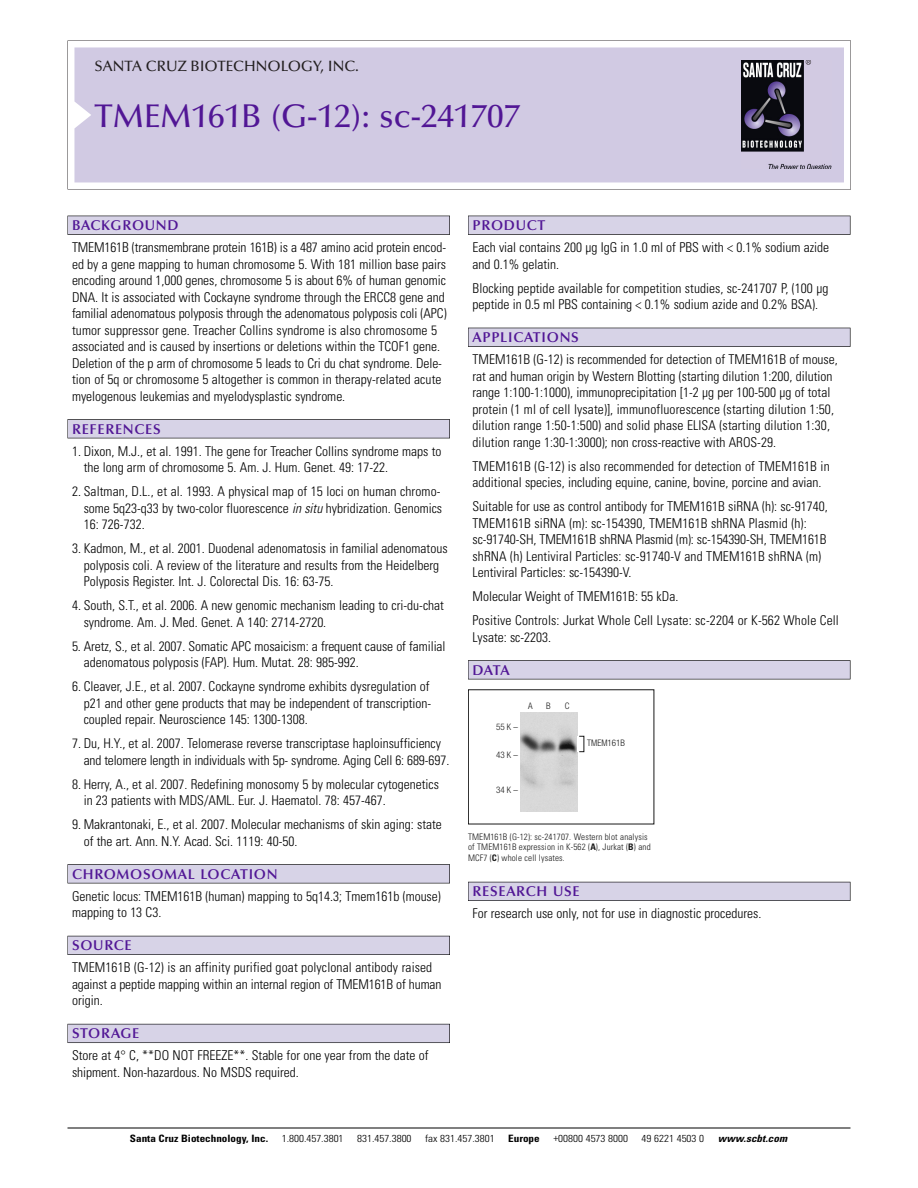
<style>
.page{position:relative;width:918px;height:1188px;background:#fff}
.page>*{position:absolute;margin:0;border:0;box-sizing:border-box;transform-origin:0 0}
.t1{font:500 33px "Optima";color:#511695}
.t2{font:500 15px "Optima";color:#231f20}
.t3{font:600 14.25px "Optima";letter-spacing:.05em;color:#511695}
.t4{font:300 condensed 13.5px/16.5px "Univers";color:#000}
.t5{font:300 condensed 10.2px "Univers";color:#000;scale:1.1 1}
.t6{font:700 condensed 10.2px "Univers";color:#000;scale:1.1 1}
.t7{font:italic 700 condensed 10.2px "Univers";letter-spacing:.005em;color:#000;scale:1.1 1}
.t8{font:9px/10.5px "Univers Condensed Light+MMZRCX";letter-spacing:.015em;color:#191919}
.t9{font:9px "Helvetica Neue Light Cond+YTOSPD";color:#191919}
.s1{font-style:italic}
.s2{font-family:"Univers Condensed Bold+LZKEAZ"}
</style>
<div class="page">
<svg style="left:68px;top:40px;width:783px;height:149px"></svg>
<div style="left:74px;top:47px;width:770px;height:135px;background:#d1cae3"></div>
<img style="left:741px;top:60px;width:90px;height:108px">
<div style="left:68px;top:216px;width:382px;height:19px;background:#525155"></div>
<div style="left:68px;top:216px;width:381px;height:18px;background:#d7d3e7"></div>
<div style="left:68px;top:419px;width:382px;height:19px;background:#525155"></div>
<div style="left:68px;top:420px;width:381px;height:18px;background:#d7d3e7"></div>
<div style="left:68px;top:864px;width:382px;height:19px;background:#545357"></div>
<div style="left:68px;top:865px;width:381px;height:18px;background:#d7d3e7"></div>
<div style="left:68px;top:936px;width:382px;height:19px;background:#54535a"></div>
<div style="left:68px;top:936px;width:381px;height:18px;background:#d7d3e7"></div>
<div style="left:68px;top:1024px;width:382px;height:19px;background:#5b5a62"></div>
<div style="left:68px;top:1024px;width:381px;height:18px;background:#d7d3e7"></div>
<div style="left:468px;top:216px;width:382px;height:19px;background:#525155"></div>
<div style="left:468px;top:216px;width:382px;height:18px;background:#d7d3e7"></div>
<div style="left:468px;top:328px;width:382px;height:19px;background:#515055"></div>
<div style="left:468px;top:328px;width:382px;height:18px;background:#d7d3e7"></div>
<div style="left:468px;top:660px;width:382px;height:19px;background:#545357"></div>
<div style="left:468px;top:661px;width:382px;height:18px;background:#d7d3e7"></div>
<div style="left:468px;top:882px;width:382px;height:19px;background:#54535a"></div>
<div style="left:468px;top:882px;width:382px;height:18px;background:#d7d3e7"></div>
<hr style="left:68px;top:1128px;width:782px;height:1px;background:#000">
<div style="left:468px;top:689px;width:186px;height:135px;border:1px solid #191919"></div>
<img style="left:520px;top:713px;width:58px;height:99px">
<p class="t2" style="left:94px;top:61px;width:266px">SANTA CRUZ BIOTECHNOLOGY, INC.</p>
<h1 class="t1" style="left:94px;top:103px;width:427px">TMEM161B (G-12): sc-241707</h1>
<p class="t3" style="left:72px;top:219px;width:108px">BACKGROUND</p>
<p class="t4" style="left:72px;top:240px;width:376px">TMEM161B (transmembrane protein 161B) is a 487 amino acid protein encod&shy;ed by a gene mapping to human chromosome 5. With 181 million base pairs encoding around 1,000 genes, chromosome 5 is about 6% of human genomic DNA. It is associated with Cockayne syndrome through the ERCC8 gene and familial adenomatous polyposis through the adenomatous polyposis coli (APC) tumor suppressor gene. Treacher Collins syndrome is also chromosome 5 associated and is caused by insertions or deletions within the TCOF1 gene.<br>Deletion of the p arm of chromosome 5 leads to Cri du chat syndrome. Dele&shy;tion of 5q or chromosome 5 altogether is common in therapy-related acute myelogenous leukemias and myelodysplastic syndrome.</p>
<p class="t3" style="left:72px;top:423px;width:90px">REFERENCES</p>
<p class="t4" style="left:84px;top:444px;width:359px;text-indent:-12px">1. Dixon, M.J., et al. 1991. The gene for Treacher Collins syndrome maps to the long arm of chromosome 5. Am. J. Hum. Genet. 49: 17-22.</p>
<p class="t4" style="left:84px;top:484px;width:360px;text-align:justify;text-indent:-12px">2. Saltman, D.L., et al. 1993. A physical map of 15 loci on human chromo&shy;some 5q23-q33 by two-color fluorescence <span class="s1">in situ</span> hybridization. Genomics 16: 726-732.</p>
<p class="t4" style="left:84px;top:541px;width:365px;text-indent:-12px">3. Kadmon, M., et al. 2001. Duodenal adenomatosis in familial adenomatous polyposis coli. A review of the literature and results from the Heidelberg<br>Polyposis Register. Int. J. Colorectal Dis. 16: 63-75.</p>
<p class="t4" style="left:84px;top:598px;width:362px;text-indent:-12px">4. South, S.T., et al. 2006. A new genomic mechanism leading to cri-du-chat syndrome. Am. J. Med. Genet. A 140: 2714-2720.</p>
<p class="t4" style="left:84px;top:639px;width:363px;text-indent:-12px">5. Aretz, S., et al. 2007. Somatic APC mosaicism: a frequent cause of familial adenomatous polyposis (FAP). Hum. Mutat. 28: 985-992.</p>
<p class="t4" style="left:84px;top:679px;width:349px;text-indent:-12px">6. Cleaver, J.E., et al. 2007. Cockayne syndrome exhibits dysregulation of p21 and other gene products that may be independent of transcription&shy;coupled repair. Neuroscience 145: 1300-1308.</p>
<p class="t4" style="left:84px;top:736px;width:367px;text-indent:-12px">7. Du, H.Y., et al. 2007. Telomerase reverse transcriptase haploinsufficiency and telomere length in individuals with 5p- syndrome. Aging Cell 6: 689-697.</p>
<p class="t4" style="left:84px;top:777px;width:357px;text-indent:-12px">8. Herry, A., et al. 2007. Redefining monosomy 5 by molecular cytogenetics in 23 patients with MDS/AML. Eur. J. Haematol. 78: 457-467.</p>
<p class="t4" style="left:84px;top:817px;width:360px;text-indent:-12px">9. Makrantonaki, E., et al. 2007. Molecular mechanisms of skin aging: state of the art. Ann. N.Y. Acad. Sci. 1119: 40-50.</p>
<p class="t3" style="left:72px;top:868px;width:207px">CHROMOSOMAL LOCATION</p>
<p class="t4" style="left:72px;top:889px;width:370px">Genetic locus: TMEM161B (human) mapping to 5q14.3; Tmem161b (mouse) mapping to 13 C3.</p>
<p class="t3" style="left:72px;top:940px;width:61px">SOURCE</p>
<p class="t4" style="left:72px;top:960px;width:371px">TMEM161B (G-12) is an affinity purified goat polyclonal antibody raised against a peptide mapping within an internal region of TMEM161B of human origin.</p>
<p class="t3" style="left:72px;top:1028px;width:69px">STORAGE</p>
<p class="t4" style="left:72px;top:1048px;width:358px">Store at 4° C, **DO NOT FREEZE**. Stable for one year from the date of shipment. Non-hazardous. No MSDS required.</p>
<p class="t3" style="left:473px;top:219px;width:74px">PRODUCT</p>
<p class="t4" style="left:473px;top:240px;width:358px">Each vial contains 200 µg IgG in 1.0 ml of PBS with &lt; 0.1% sodium azide and 0.1% gelatin.</p>
<p class="t4" style="left:473px;top:281px;width:357px">Blocking peptide available for competition studies, sc-241707 P, (100 µg peptide in 0.5 ml PBS containing &lt; 0.1% sodium azide and 0.2% BSA).</p>
<p class="t3" style="left:473px;top:332px;width:108px">APPLICATIONS</p>
<p class="t4" style="left:473px;top:352px;width:367px">TMEM161B (G-12) is recommended for detection of TMEM161B of mouse, rat and human origin by Western Blotting (starting dilution 1:200, dilution range 1:100-1:1000), immunoprecipitation [1-2 µg per 100-500 µg of total protein (1 ml of cell lysate)], immunofluorescence (starting dilution 1:50, dilution range 1:50-1:500) and solid phase ELISA (starting dilution 1:30, dilution range 1:30-1:3000); non cross-reactive with AROS-29.</p>
<p class="t4" style="left:473px;top:459px;width:359px">TMEM161B (G-12) is also recommended for detection of TMEM161B in additional species, including equine, canine, bovine, porcine and avian.</p>
<p class="t4" style="left:473px;top:499px;width:357px">Suitable for use as control antibody for TMEM161B siRNA (h): sc-91740, TMEM161B siRNA (m): sc-154390, TMEM161B shRNA Plasmid (h): sc-91740-SH, TMEM161B shRNA Plasmid (m): sc-154390-SH, TMEM161B shRNA (h) Lentiviral Particles: sc-91740-V and TMEM161B shRNA (m)<br>Lentiviral Particles: sc-154390-V.</p>
<p class="t4" style="left:473px;top:586px;width:368px;line-height:24px">Molecular Weight of TMEM161B: 55 kDa.<br>Positive Controls: Jurkat Whole Cell Lysate: sc-2204 or K-562 Whole Cell</p>
<p class="t4" style="left:473px;top:630px;width:80px">Lysate: sc-2203.</p>
<p class="t3" style="left:473px;top:664px;width:39px">DATA</p>
<p class="t9" style="left:496px;top:723px;width:23px">55K–</p>
<p class="t9" style="left:496px;top:752px;width:23px">43K–</p>
<p class="t9" style="left:496px;top:786px;width:23px">34K–</p>
<p class="t9" style="left:528px;top:703px;width:6px">A</p>
<p class="t9" style="left:546px;top:703px;width:6px">B</p>
<p class="t9" style="left:565px;top:703px;width:6px">C</p>
<p class="t9" style="left:587px;top:740px;width:39px">TMEM161B</p>
<p class="t8" style="left:468px;top:832px;width:184px">TMEM161B (G-12): sc-241707. Western blot analysis of TMEM161B expression in K-562 (<span class="s2">A</span>), Jurkat (<span class="s2">B</span>) and<br>MCF7 (<span class="s2">C</span>) whole cell lysates.</p>
<p class="t3" style="left:473px;top:886px;width:109px">RESEARCH USE</p>
<p class="t4" style="left:473px;top:906px;width:290px">For research use only, not for use in diagnostic procedures.</p>
<p class="t6" style="left:130px;top:1135px;width:127px">Santa Cruz Biotechnology, Inc.</p>
<p class="t5" style="left:282px;top:1135px;width:58px">1.800.457.3801</p>
<p class="t5" style="left:357px;top:1135px;width:51px">831.457.3800</p>
<p class="t5" style="left:425px;top:1135px;width:65px">fax 831.457.3801</p>
<p class="t6" style="left:508px;top:1135px;width:30px">Europe</p>
<p class="t5" style="left:553px;top:1135px;width:69px">+00800 4573 8000</p>
<p class="t5" style="left:642px;top:1135px;width:58px">49 6221 4503 0</p>
<p class="t7" style="left:718px;top:1135px;width:64px">www.scbt.com</p>
</div>
